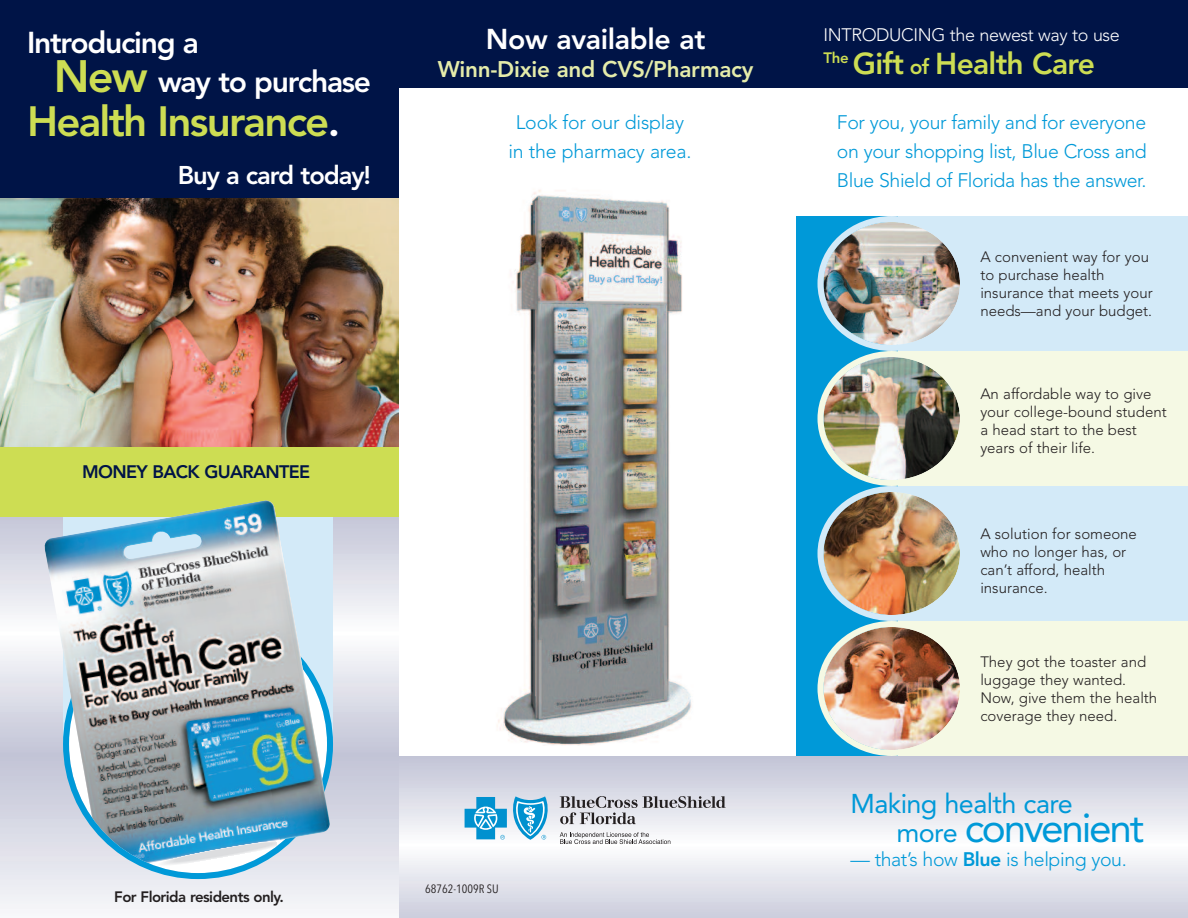
<style>
.page{position:relative;width:1188px;height:918px;background:#fff}
.page>*{position:absolute;margin:0;border:0;box-sizing:border-box;transform-origin:0 0}
.t1{font:800 42px "Avenir";letter-spacing:-.04em;color:#cddd53}
.t2{font:40.5px "Avenir";letter-spacing:-.055em;color:#0099d8}
.t3{font:800 30px/39px "Avenir";letter-spacing:-.04em;color:#fff}
.t4{font:800 30px "Avenir";letter-spacing:-.025em;color:#cddd53}
.t5{font:800 28.5px "Avenir";letter-spacing:-.01em;color:#fff}
.t6{font:27px "Avenir";letter-spacing:-.02em;color:#0099d8}
.t7{font:800 25.5px "Avenir";letter-spacing:-.04em;color:#fff}
.t8{font:800 22.5px "Avenir";letter-spacing:-.01em;color:#e5ecaa}
.t9{font:300 19.5px/28.5px "Avenir";letter-spacing:-.02em;color:#0099d8;text-align:justify}
.t10{font:300 18px "Avenir";letter-spacing:-.02em;color:#fff}
.t11{font:800 18px "Avenir";letter-spacing:-.035em;color:#001447}
.t12{font:300 15px/18px "Avenir";color:#231f20}
.t13{font:800 15px "Avenir";letter-spacing:-.035em;color:#231f20}
.t14{font:condensed 12px "Avenir Next LT Pro";color:#231f20}
.s1{font-size:45px;color:#cddd53}
.s2{color:#fff}
.s3{font-size:21px}
.s4{font-size:27px}
.s5{font-weight:800}
</style>
<div class="page">
<svg style="left:398px;top:756px;width:790px;height:162px"></svg>
<div style="left:796px;top:216px;width:108px;height:540px;background:#0099d8"></div>
<div style="left:382px;top:0;width:806px;height:88px;background:#001447"></div>
<div style="left:899px;top:216px;width:289px;height:135px;background:#d3eaf8"></div>
<div style="left:899px;top:351px;width:289px;height:135px;background:#f5f9e4"></div>
<div style="left:899px;top:621px;width:289px;height:135px;background:#f5f9e4"></div>
<div style="left:899px;top:486px;width:289px;height:135px;background:#d3eaf8"></div>
<img style="left:818px;top:216px;width:142px;height:540px">
<svg style="left:0;top:517px;width:398px;height:237px"></svg>
<div style="left:0;top:754px;width:398px;height:164px;background:linear-gradient(to bottom,#c1c3d5,#f6f7fa)"></div>
<div style="left:0;top:0;width:398px;height:202px;background:#001447"></div>
<img style="left:0;top:199px;width:398px;height:249px">
<div style="left:0;top:448px;width:398px;height:69px;background:#cddd53"></div>
<svg style="left:63px;top:609px;width:270px;height:270px;background:#a4c5d9"></svg>
<svg style="left:157px;top:839px;width:120px;height:28px"></svg>
<img style="left:45px;top:508px;width:177px;height:313px">
<img style="left:222px;top:500px;width:108px;height:359px">
<svg style="left:560px;top:832px;width:110px;height:12px"></svg>
<svg style="left:560px;top:796px;width:166px;height:28px;background:#bbbbc1"></svg>
<svg style="left:465px;top:796px;width:84px;height:44px"></svg>
<img style="left:497px;top:190px;width:195px;height:555px">
<h3 class="t3" style="left:54px;top:26px;width:319px;text-indent:-27px">Introducing a<br><span class="s1">New</span> way to purchase</h3>
<h1 class="t1" style="left:27px;top:104px;width:315px">Health Insurance<span class="s2">.</span></h1>
<h3 class="t7" style="left:178px;top:164px;width:195px">Buy a card today!</h3>
<h3 class="t5" style="left:486px;top:27px;width:221px">Now available at</h3>
<h3 class="t8" style="left:438px;top:60px;width:317px">Winn-Dixie and CVS/Pharmacy</h3>
<h3 class="t9" style="left:508px;top:110px;width:185px;text-align:center">Look for our display in the pharmacy area.</h3>
<p class="t11" style="left:82px;top:464px;width:230px">MONEY BACK GUARANTEE</p>
<p class="t13" style="left:114px;top:891px;width:171px">For Florida residents only.</p>
<p class="t14" style="left:425px;top:885px;width:75px">68762-1009R SU</p>
<p class="t10" style="left:823px;top:27px;width:298px">INTRODUCING the newest way to use</p>
<h3 class="t4" style="left:824px;top:51px;width:273px"><sup>The</sup> Gift <span class="s3">of</span> Health Care</h3>
<h3 class="t9" style="left:837px;top:110px;width:311px">For you, your family and for everyone on your shopping list, Blue Cross and Blue Shield of Florida has the answer.</h3>
<p class="t12" style="left:980px;top:249px;width:174px">A convenient way for you to purchase health insurance that meets your needs—and your budget.</p>
<p class="t12" style="left:980px;top:386px;width:188px">An affordable way to give your college-bound student a head start to the best years of their life.</p>
<p class="t12" style="left:980px;top:526px;width:158px">A solution for someone who no longer has, or can’t afford, health insurance.</p>
<p class="t12" style="left:980px;top:654px;width:178px">They got the toaster and luggage they wanted.<br>Now, give them the health coverage they need.</p>
<h3 class="t6" style="left:850px;top:793px;width:224px">Making health care</h3>
<h2 class="t2" style="left:896px;top:811px;width:249px"><span class="s4">more</span> convenient</h2>
<h3 class="t9" style="left:850px;top:847px;width:278px">— that’s how <span class="s5">Blue</span> is helping you.</h3>
</div>
